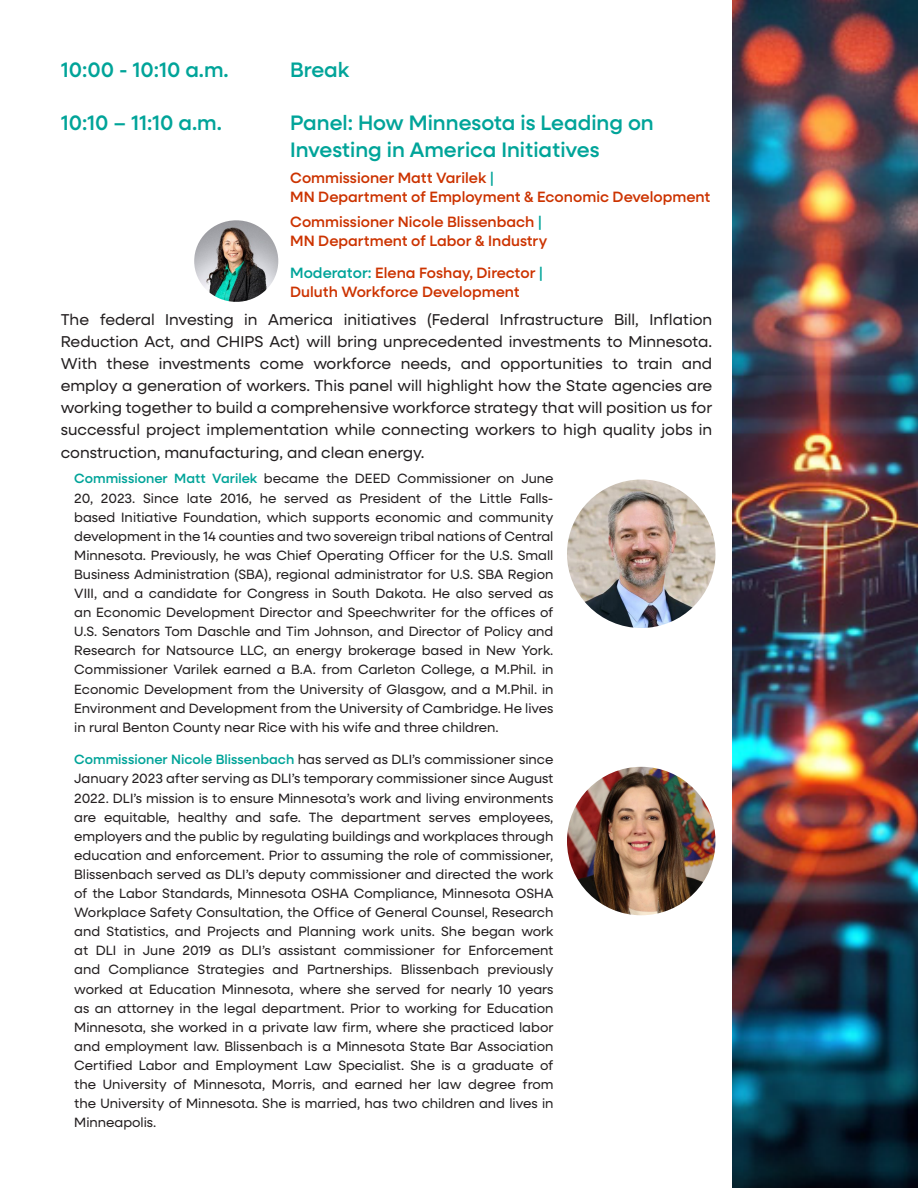
<style>
.page{position:relative;width:918px;height:1188px;background:#fff}
.page>*{position:absolute;margin:0;border:0;box-sizing:border-box;transform-origin:0 0}
.t1{font:500 21px/26.2px "Neulis Sans";color:#00a499}
.t2{font:15.75px/22px "Neulis Sans";color:#231f20;text-align:justify}
.t3{font:500 15px/19px "Neulis Sans";color:#c30}
.t4{font:13.5px/19px "Neulis Sans";color:#231f20;text-align:justify}
.s1{color:#00a499}
.s2{font-weight:500;color:#00a499}
</style>
<div class="page">
<img style="left:733px;top:0;width:185px;height:1188px">
<img style="left:567px;top:480px;width:149px;height:148px;border-radius:74px">
<img style="left:567px;top:767px;width:149px;height:148px;border-radius:74px">
<img style="left:194px;top:220px;width:84px;height:82px">
<h1 class="t1" style="left:61px;top:56px;width:170px">10:00 - 10:10 a.m.</h1>
<h1 class="t1" style="left:290px;top:56px;width:60px">Break</h1>
<h1 class="t1" style="left:61px;top:109px;width:163px">10:10 – 11:10 a.m.</h1>
<h1 class="t1" style="left:290px;top:109px;width:365px">Panel: How Minnesota is Leading on<br>Investing in America Initiatives</h1>
<p class="t3" style="left:290px;top:167px;width:422px">Commissioner Matt Varilek <span class="s1">|<br></span>MN Department of Employment &amp; Economic Development</p>
<p class="t3" style="left:290px;top:211px;width:259px">Commissioner Nicole Blissenbach <span class="s1">|<br></span>MN Department of Labor &amp; Industry</p>
<p class="t3" style="left:290px;top:262px;width:255px"><span class="s1">Moderator:</span> Elena Foshay, Director <span class="s1">|<br></span>Duluth Workforce Development</p>
<p class="t2" style="left:61px;top:308px;width:653px">The federal Investing in America initiatives (Federal Infrastructure Bill, Inflation Reduction Act, and CHIPS Act) will bring unprecedented investments to Minnesota.<br>With these investments come workforce needs, and opportunities to train and employ a generation of workers. This panel will highlight how the State agencies are working together to build a comprehensive workforce strategy that will position us for successful project implementation while connecting workers to high quality jobs in construction, manufacturing, and clean energy.</p>
<p class="t4" style="left:74px;top:468px;width:481px"><span class="s2">Commissioner Matt Varilek</span> became the DEED Commissioner on June 20, 2023. Since late 2016, he served as President of the Little Falls&shy;based Initiative Foundation, which supports economic and community development in the 14 counties and two sovereign tribal nations of Central Minnesota. Previously, he was Chief Operating Officer for the U.S. Small Business Administration (SBA), regional administrator for U.S. SBA Region VIII, and a candidate for Congress in South Dakota. He also served as an Economic Development Director and Speechwriter for the offices of U.S. Senators Tom Daschle and Tim Johnson, and Director of Policy and Research for Natsource LLC, an energy brokerage based in New York.<br>Commissioner Varilek earned a B.A. from Carleton College, a M.Phil. in Economic Development from the University of Glasgow, and a M.Phil. in Environment and Development from the University of Cambridge. He lives in rural Benton County near Rice with his wife and three children.</p>
<p class="t4" style="left:74px;top:749px;width:481px"><span class="s2">Commissioner Nicole Blissenbach</span> has served as DLI’s commissioner since January 2023 after serving as DLI’s temporary commissioner since August 2022. DLI’s mission is to ensure Minnesota’s work and living environments are equitable, healthy and safe. The department serves employees, employers and the public by regulating buildings and workplaces through education and enforcement. Prior to assuming the role of commissioner, Blissenbach served as DLI’s deputy commissioner and directed the work of the Labor Standards, Minnesota OSHA Compliance, Minnesota OSHA Workplace Safety Consultation, the Office of General Counsel, Research and Statistics, and Projects and Planning work units. She began work at DLI in June 2019 as DLI’s assistant commissioner for Enforcement and Compliance Strategies and Partnerships. Blissenbach previously worked at Education Minnesota, where she served for nearly 10 years as an attorney in the legal department. Prior to working for Education Minnesota, she worked in a private law firm, where she practiced labor and employment law. Blissenbach is a Minnesota State Bar Association Certified Labor and Employment Law Specialist. She is a graduate of the University of Minnesota, Morris, and earned her law degree from the University of Minnesota. She is married, has two children and lives in Minneapolis.</p>
</div>
